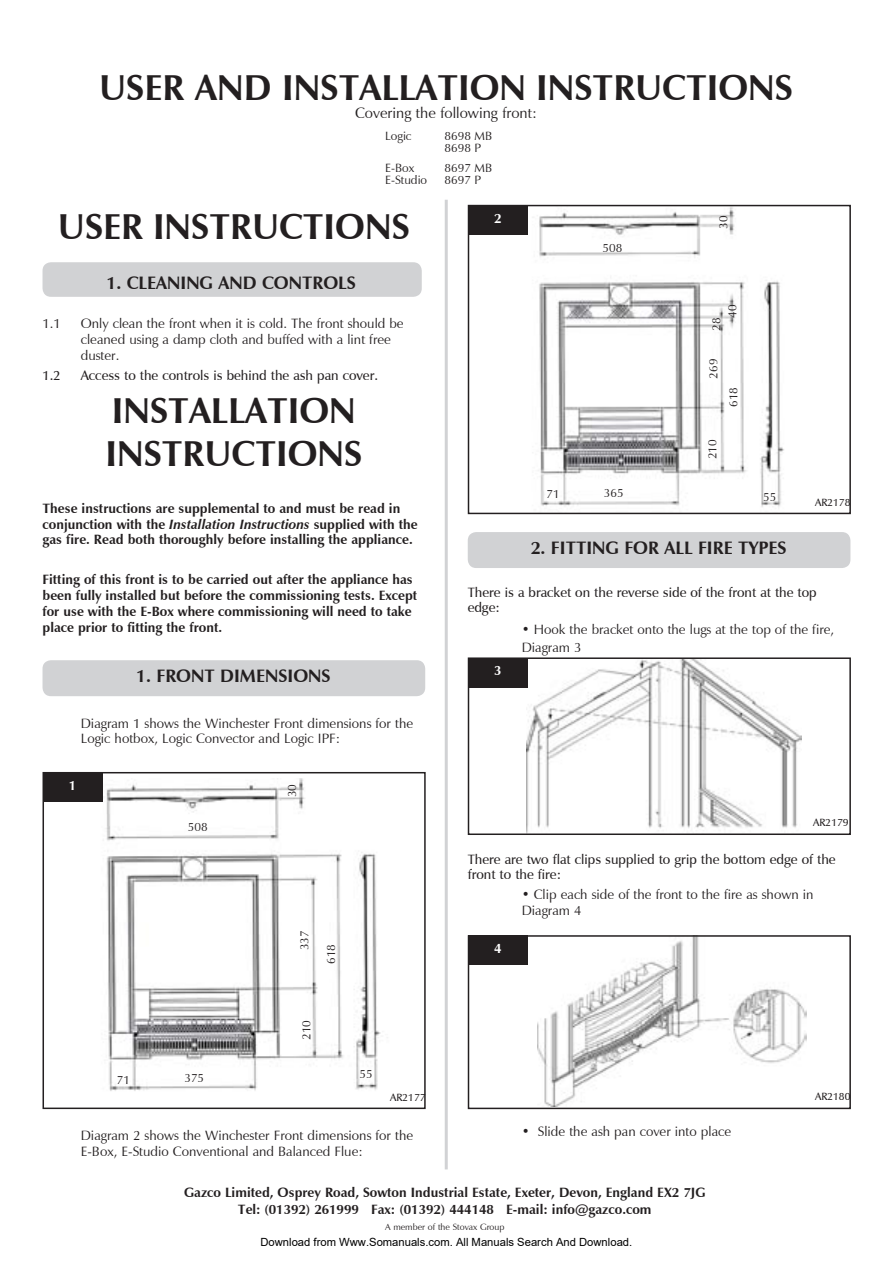
<style>
.page{position:relative;width:893px;height:1263px;background:#fff}
.page>*{position:absolute;margin:0;border:0;box-sizing:border-box;transform-origin:0 0}
.Page_Heading{font:700 36px/43.2px "Zapf Humanist 601 BT";color:#231f20}
.t1{font:700 18px "Zapf Humanist 601 BT";color:#231f20}
.Page_Heading-2{font:15px "Zapf Humanist 601 BT";color:#231f20}
.Body_copy{font:700 13.5px/15.8px "Zapf Humanist 601 BT";color:#231f20}
.t2{font:13.5px/15.8px "Zapf Humanist 601 BT";color:#231f20}
.t3{font:600 13.5px/15.8px "Zapf Humanist 601 BT";color:#231f20}
.t4{font:700 13.5px "Zapf Humanist 601 BT";color:#fff}
.Captions{font:12px "Zapf Humanist 601 BT";color:#231f20}
.t5{font:11.25px "Arial";color:#000}
.t6{font:600 10.5px "Zapf Humanist 601 BT";color:#231f20}
.Body_copy-2{font:9px "Zapf Humanist 601 BT";color:#231f20}
.s1{font-style:italic}
</style>
<div class="page">
<div style="left:43px;top:262px;width:379px;height:35px;background:#d1d2d4;border-radius:9px"></div>
<div style="left:43px;top:660px;width:382px;height:36px;background:#d1d2d4;border-radius:9px"></div>
<img style="left:102px;top:778px;width:279px;height:313px">
<div style="left:43px;top:772px;width:383px;height:337px;border:2px solid #231f20"></div>
<div style="left:43px;top:772px;width:59px;height:30px;background:#231f20"></div>
<hr style="left:445px;top:200px;width:3px;height:969px;background:#d1d2d4">
<img style="left:527px;top:208px;width:257px;height:299px">
<div style="left:468px;top:205px;width:383px;height:309px;border:2px solid #231f20"></div>
<div style="left:468px;top:205px;width:59px;height:30px;background:#231f20"></div>
<div style="left:468px;top:532px;width:382px;height:36px;background:#d1d2d4;border-radius:9px"></div>
<img style="left:526px;top:660px;width:276px;height:172px">
<div style="left:468px;top:657px;width:383px;height:178px;border:2px solid #231f20"></div>
<div style="left:468px;top:658px;width:59px;height:29px;background:#231f20"></div>
<img style="left:538px;top:938px;width:269px;height:168px">
<div style="left:468px;top:935px;width:383px;height:174px;border:2px solid #231f20"></div>
<div style="left:468px;top:935px;width:59px;height:30px;background:#231f20"></div>
<p class="Page_Heading" style="left:99px;top:66px;width:695px">USER AND INSTALLATION INSTRUCTIONS</p>
<p class="Page_Heading-2" style="left:355px;top:103px;width:183px">Covering the following front:</p>
<p class="Captions" style="left:385px;top:128px;width:28px">Logic</p>
<p class="Captions" style="left:445px;top:128px;width:49px">8698 MB</p>
<p class="Captions" style="left:445px;top:140px;width:38px">8698 P</p>
<p class="Captions" style="left:385px;top:160px;width:31px">E-Box</p>
<p class="Captions" style="left:385px;top:172px;width:44px">E-Studio</p>
<p class="Captions" style="left:445px;top:160px;width:49px">8697 MB</p>
<p class="Captions" style="left:445px;top:172px;width:38px">8697 P</p>
<p class="Page_Heading" style="left:58px;top:205px;width:353px">USER INSTRUCTIONS</p>
<p class="t1" style="left:107px;top:272px;width:251px">1. CLEANING AND CONTROLS</p>
<p class="t2" style="left:43px;top:316px;width:20px">1.1</p>
<p class="t2" style="left:81px;top:316px;width:324px">Only clean the front when it is cold. The front should be cleaned using a damp cloth and buffed with a lint free duster.</p>
<p class="t3" style="left:43px;top:367px;width:20px">1.2</p>
<p class="t3" style="left:81px;top:367px;width:299px">Access to the controls is behind the ash pan cover.</p>
<p class="Page_Heading" style="left:105px;top:389px;width:258px">INSTALLATION<br>INSTRUCTIONS</p>
<p class="Body_copy" style="left:43px;top:500px;width:377px">These instructions are supplemental to and must be read in conjunction with the <span class="s1">Installation Instructions</span> supplied with the gas fire. Read both thoroughly before installing the appliance.</p>
<p class="Body_copy" style="left:43px;top:572px;width:376px">Fitting of this front is to be carried out after the appliance has been fully installed but before the commissioning tests. Except for use with the E-Box where commissioning will need to take place prior to fitting the front.</p>
<p class="t1" style="left:136px;top:665px;width:196px">1. FRONT DIMENSIONS</p>
<p class="t2" style="left:81px;top:715px;width:334px">Diagram 1 shows the Winchester Front dimensions for the<br>Logic hotbox, Logic Convector and Logic IPF:</p>
<p class="t4" style="left:69px;top:777px;width:9px">1</p>
<p class="Captions" style="left:285px;top:797px;width:15px;rotate:-90deg">30</p>
<p class="Captions" style="left:188px;top:820px;width:21px">508</p>
<p class="Captions" style="left:117px;top:1072px;width:15px">71</p>
<p class="Captions" style="left:184px;top:1071px;width:21px">375</p>
<p class="Captions" style="left:297px;top:950px;width:21px;rotate:-90deg">337</p>
<p class="Captions" style="left:324px;top:964px;width:21px;rotate:-90deg">618</p>
<p class="Captions" style="left:299px;top:1040px;width:21px;rotate:-90deg">210</p>
<p class="Captions" style="left:359px;top:1066px;width:15px">55</p>
<p class="t6" style="left:390px;top:1091px;width:37px">AR2177</p>
<p class="t2" style="left:81px;top:1128px;width:334px">Diagram 2 shows the Winchester Front dimensions for the<br>E-Box, E-Studio Conventional and Balanced Flue:</p>
<p class="t4" style="left:494px;top:210px;width:9px">2</p>
<p class="Captions" style="left:602px;top:240px;width:21px">508</p>
<p class="Captions" style="left:546px;top:486px;width:15px">71</p>
<p class="Captions" style="left:604px;top:485px;width:21px">365</p>
<p class="Captions" style="left:716px;top:229px;width:15px;rotate:-90deg">30</p>
<p class="Captions" style="left:725px;top:318px;width:15px;rotate:-90deg">40</p>
<p class="Captions" style="left:709px;top:331px;width:15px;rotate:-90deg">28</p>
<p class="Captions" style="left:706px;top:379px;width:21px;rotate:-90deg">269</p>
<p class="Captions" style="left:726px;top:407px;width:21px;rotate:-90deg">618</p>
<p class="Captions" style="left:705px;top:459px;width:21px;rotate:-90deg">210</p>
<p class="Captions" style="left:763px;top:490px;width:15px">55</p>
<p class="t6" style="left:815px;top:495px;width:37px">AR2178</p>
<p class="t1" style="left:531px;top:537px;width:47px">2. FItting</p>
<p class="t1" style="left:624px;top:537px;width:164px">FOR ALL FIRE TYPES</p>
<p class="t3" style="left:468px;top:584px;width:350px">There is a bracket on the reverse side of the front at the top edge:</p>
<p class="t2" style="left:522px;top:621px;width:314px;line-height:17.9px">• Hook the bracket onto the lugs at the top of the fire,<br>Diagram 3</p>
<p class="t4" style="left:494px;top:662px;width:9px">3</p>
<p class="t6" style="left:813px;top:816px;width:37px">AR2179</p>
<p class="t3" style="left:468px;top:851px;width:369px">There are two flat clips supplied to grip the bottom edge of the front to the fire:</p>
<p class="t2" style="left:522px;top:887px;width:293px">• Clip each side of the front to the fire as shown in<br>Diagram 4</p>
<p class="t4" style="left:494px;top:940px;width:9px">4</p>
<p class="t2" style="left:522px;top:1124px;width:211px">• Slide the ash pan cover into place</p>
<p class="t6" style="left:815px;top:1090px;width:37px">AR2180</p>
<p class="Body_copy" style="left:184px;top:1184px;width:523px">Gazco Limited, Osprey Road, Sowton Industrial Estate, Exeter, Devon, England EX2 7JG</p>
<p class="Body_copy" style="left:238px;top:1201px;width:415px">Tel: (01392) 261999 Fax: (01392) 444148 E-mail: info@gazco.com</p>
<p class="Body_copy-2" style="left:385px;top:1221px;width:121px">A member of the Stovax Group</p>
<p class="t5" style="left:260px;top:1235px;width:373px">Download from Www.Somanuals.com. All Manuals Search And Download.</p>
</div>
